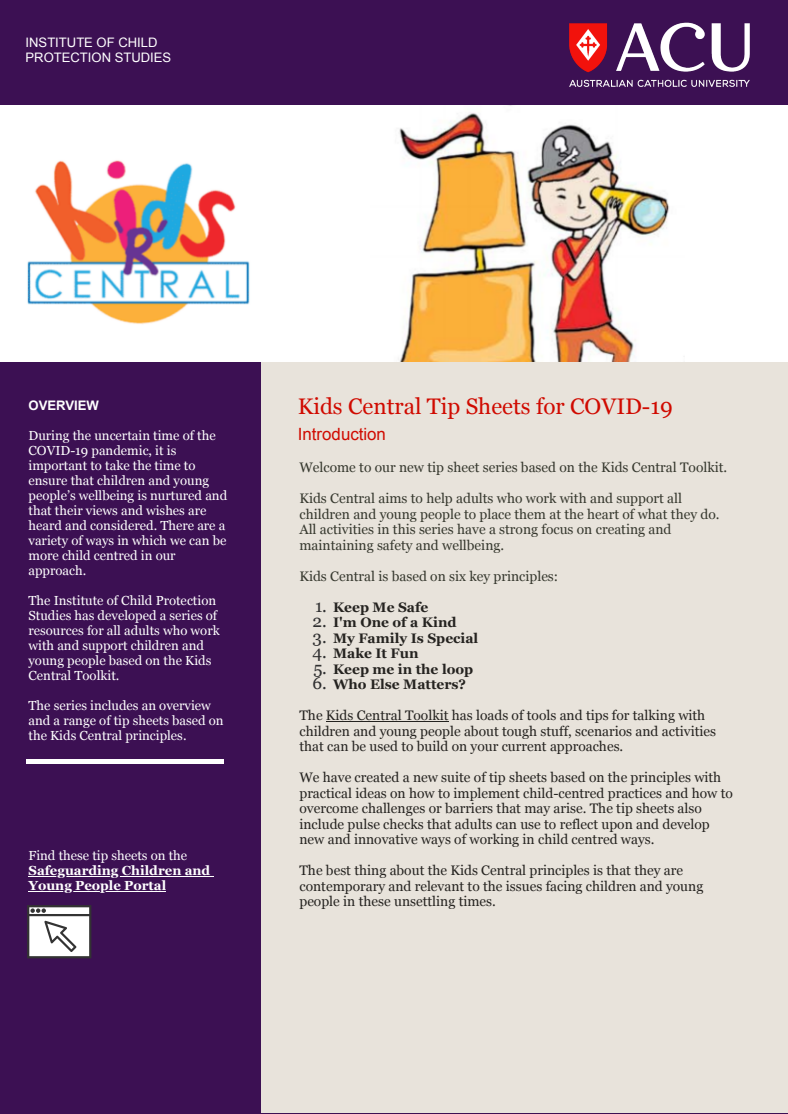
<style>
.page{position:relative;width:788px;height:1114px;background:#fff}
.page>*{position:absolute;margin:0;border:0;box-sizing:border-box;transform-origin:0 0}
.t1{font:22.5px "Georgia";color:#d00a00}
.t2{font:16.88px "Arial";color:#d00a00}
.t3{font:13.75px/15.5px "Georgia";color:#252320}
.t4{font:13.75px/15.5px "Georgia";color:#36382e}
.t5{font:700 13.75px "Georgia";color:#252320}
.t6{font:13.12px/15px "Georgia";color:#fff}
.t7{font:700 13.12px/15px "Georgia";color:#fff}
.t8{font:700 13.12px "Arial";color:#fff}
.t9{font:13px/15.2px "Arial";color:#fff}
.s1{font-weight:400;font-size:17.25px;color:#2f2f30}
</style>
<div class="page">
<div style="left:0;top:0;width:788px;height:1113px;background:#3c1053"></div>
<div style="left:262px;top:361px;width:526px;height:751px;background:#e8e3db"></div>
<div style="left:1px;top:105px;width:787px;height:256px;background:#fff"></div>
<hr style="left:326px;top:721px;width:122px;height:1px;background:#252320">
<hr style="left:28px;top:876px;width:182px;height:1px;background:#fff">
<hr style="left:28px;top:891px;width:138px;height:1px;background:#fff">
<img style="left:569px;top:22px;width:181px;height:65px">
<img style="left:27px;top:160px;width:223px;height:164px">
<img style="left:399px;top:105px;width:271px;height:256px">
<svg style="left:27px;top:905px;width:64px;height:53px;background:#cacaca"></svg>
<div style="left:27px;top:759px;width:173px;height:5px;background:#fff"></div>
<div style="left:200px;top:759px;width:24px;height:5px;background:#fff"></div>
<p class="t9" style="left:26px;top:35px;width:147px">INSTITUTE OF CHILD<br>PROTECTION STUDIES</p>
<p class="t8" style="left:28px;top:398px;width:72px">OVERVIEW</p>
<p class="t6" style="left:28px;top:428px;width:200px">During the uncertain time of the<br>COVID-19 pandemic, it is important to take the time to ensure that children and young people’s wellbeing is nurtured and that their views and wishes are heard and considered. There are a variety of ways in which we can be more child centred in our approach.</p>
<p class="t6" style="left:28px;top:593px;width:193px">The Institute of Child Protection<br>Studies has developed a series of resources for all adults who work with and support children and young people based on the Kids<br>Central Toolkit.</p>
<p class="t6" style="left:28px;top:698px;width:197px">The series includes an overview and a range of tip sheets based on the Kids Central principles.</p>
<p class="t6" style="left:28px;top:848px;width:160px">Find these tip sheets on the</p>
<p class="t7" style="left:28px;top:863px;width:183px">Safeguarding Children and<br>Young People Portal</p>
<h1 class="t1" style="left:298px;top:393px;width:376px">Kids Central Tip Sheets for COVID-19</h1>
<p class="t2" style="left:298px;top:424px;width:90px">Introduction</p>
<p class="t4" style="left:299px;top:459px;width:429px">Welcome to our new tip sheet series based on the Kids Central Toolkit.</p>
<p class="t4" style="left:299px;top:490px;width:421px">Kids Central aims to help adults who work with and support all children and young people to place them at the heart of what they do.<br>All activities in this series have a strong focus on creating and maintaining safety and wellbeing.</p>
<p class="t4" style="left:299px;top:568px;width:260px">Kids Central is based on six key principles:</p>
<p class="t5" style="left:315px;top:599px;width:115px"><span class="s1">1.</span> Keep Me Safe</p>
<p class="t5" style="left:312px;top:614px;width:145px"><span class="s1">2.</span> I'm One of a Kind</p>
<p class="t5" style="left:312px;top:630px;width:167px"><span class="s1">3.</span> My Family Is Special</p>
<p class="t5" style="left:312px;top:645px;width:107px"><span class="s1">4.</span> Make It Fun</p>
<p class="t5" style="left:313px;top:661px;width:161px"><span class="s1">5.</span> Keep me in the loop</p>
<p class="t5" style="left:312px;top:676px;width:155px"><span class="s1">6.</span> Who Else Matters?</p>
<p class="t3" style="left:299px;top:707px;width:418px">The Kids Central Toolkit has loads of tools and tips for talking with children and young people about tough stuff, scenarios and activities that can be used to build on your current approaches.</p>
<p class="t3" style="left:299px;top:769px;width:435px">We have created a new suite of tip sheets based on the principles with practical ideas on how to implement child-centred practices and how to overcome challenges or barriers that may arise. The tip sheets also include pulse checks that adults can use to reflect upon and develop new and innovative ways of working in child centred ways.</p>
<p class="t3" style="left:299px;top:862px;width:405px">The best thing about the Kids Central principles is that they are contemporary and relevant to the issues facing children and young people in these unsettling times.</p>
</div>
